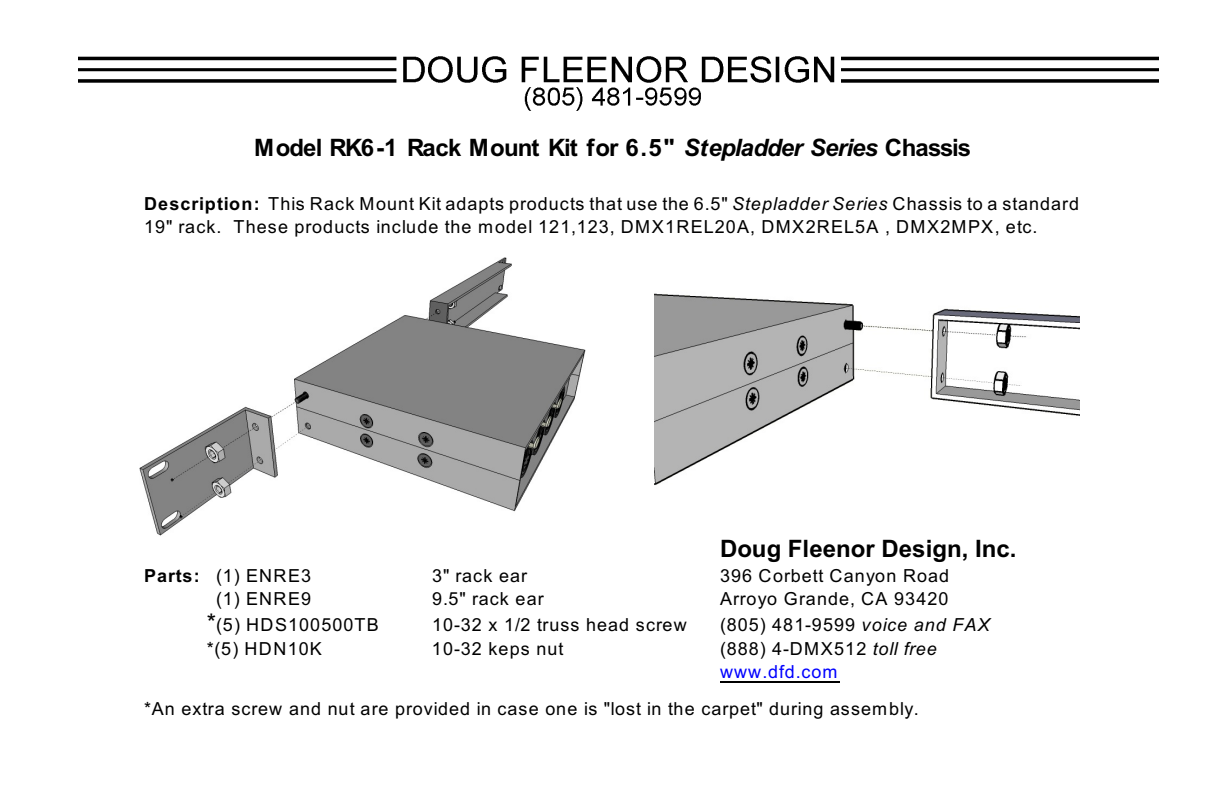
<style>
.page{position:relative;width:1224px;height:792px;background:#fff}
.page>*{position:absolute;margin:0;border:0;box-sizing:border-box;transform-origin:0 0}
.t1{font:700 24px "Arial";letter-spacing:-.025em;color:#000}
.t2{font:700 24px "Arial";letter-spacing:.005em;color:#000}
.t3{font:18px/23px "Arial";letter-spacing:.06em;color:#000}
.s1{font-style:italic}
.s2{font-weight:700}
.s3{font-size:24px}
.s4{color:#00f}
</style>
<div class="page">
<img style="left:78px;top:56px;width:1081px;height:55px">
<img style="left:139px;top:257px;width:447px;height:279px">
<img style="left:654px;top:293px;width:426px;height:192px">
<hr style="left:720px;top:681px;width:120px;height:1px;background:#000">
<h1 class="t1" style="left:254px;top:139px;width:719px">Model RK6-1 Rack Mount Kit for 6.5" <span class="s1">Stepladder Series</span> Chassis</h1>
<p class="t3" style="left:144px;top:194px;width:937px"><span class="s2">Description:</span> This Rack Mount Kit adapts products that use the 6.5" <span class="s1">Stepladder Series</span> Chassis to a standard<br>19" rack. These products include the model 121,123, DMX1REL20A, DMX2REL5A , DMX2MPX, etc.</p>
<h1 class="t2" style="left:720px;top:540px;width:298px">Doug Fleenor Design, Inc.</h1>
<p class="t3" style="left:144px;top:565px;width:169px"><span class="s2">Parts:</span> (1) ENRE3</p>
<p class="t3" style="left:432px;top:565px;width:97px">3" rack ear</p>
<p class="t3" style="left:720px;top:565px;width:231px">396 Corbett Canyon Road</p>
<p class="t3" style="left:216px;top:588px;width:97px">(1) ENRE9</p>
<p class="t3" style="left:432px;top:588px;width:113px">9.5" rack ear</p>
<p class="t3" style="left:720px;top:588px;width:230px">Arroyo Grande, CA 93420</p>
<p class="t3" style="left:207px;top:615px;width:174px"><span class="s3">*</span>(5) HDS100500TB</p>
<p class="t3" style="left:432px;top:615px;width:256px">10-32 x 1/2 truss head screw</p>
<p class="t3" style="left:720px;top:615px;width:271px">(805) 481-9599 <span class="s1">voice and FAX</span></p>
<p class="t3" style="left:207px;top:639px;width:117px">*(5) HDN10K</p>
<p class="t3" style="left:432px;top:639px;width:133px">10-32 keps nut</p>
<p class="t3" style="left:720px;top:639px;width:218px">(888) 4-DMX512 <span class="s1">toll free </span><span class="s4">www.dfd.com</span></p>
<p class="t3" style="left:144px;top:699px;width:776px">*An extra screw and nut are provided in case one is "lost in the carpet" during assembly.</p>
</div>
